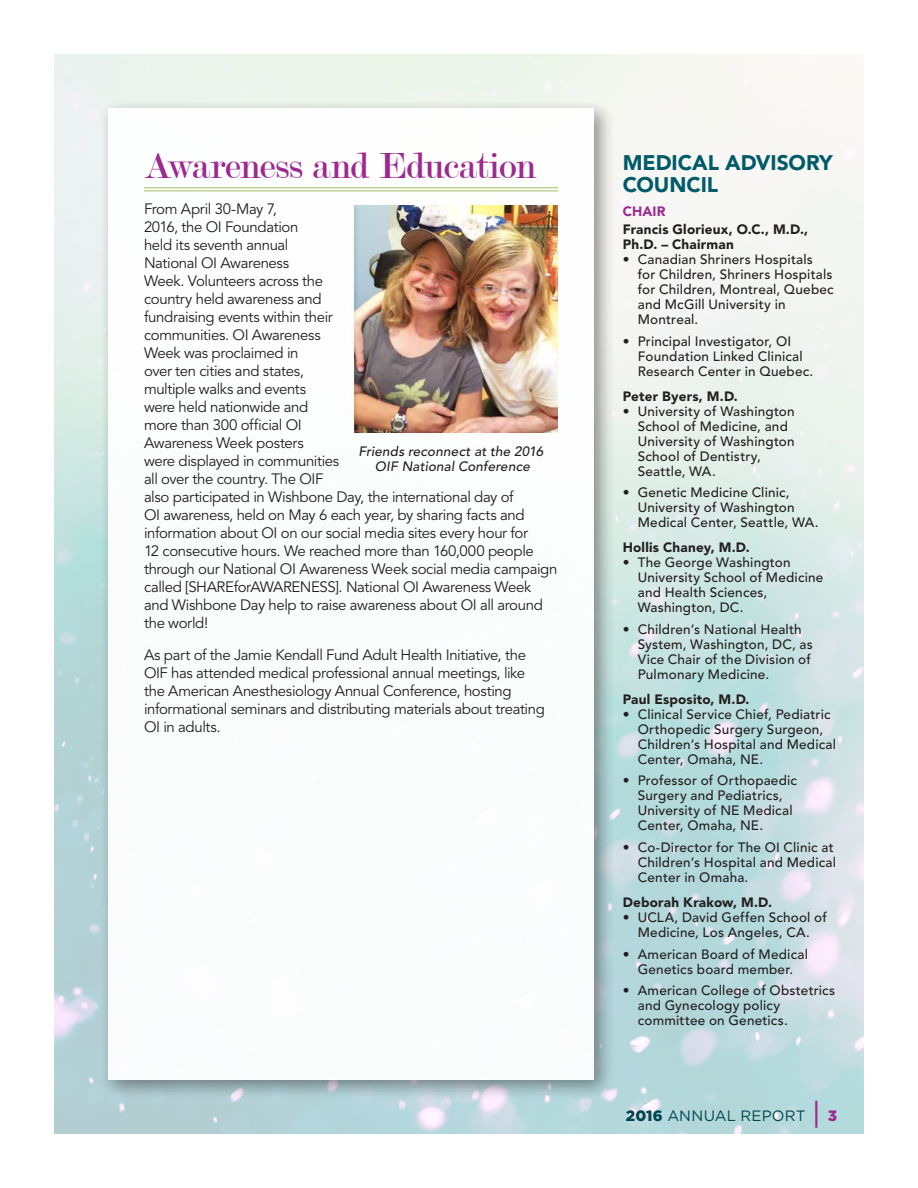
<style>
.page{position:relative;width:918px;height:1188px;background:#fff}
.page>*{position:absolute;margin:0;border:0;box-sizing:border-box;transform-origin:0 0}
.t1{font:39px "Modern";letter-spacing:-.02em;color:#9d2990}
.t2{font:900 21px/22.5px "Avenir LT Std";letter-spacing:-.005em;color:#005a68}
.t3{font:15px/18px "Avenir LT Std";letter-spacing:-.025em;color:#231f20}
.t4{font:15px "Gotham";letter-spacing:.015em;color:#00454f}
.t5{font:500 13.5px/15px "Avenir LT Std";letter-spacing:.015em;color:#231f20}
.t6{font:900 13.5px/15px "Avenir LT Std";letter-spacing:.015em;color:#231f20}
.t7{font:italic 500 13.5px/15px "Avenir LT Std";letter-spacing:.015em;color:#231f20;text-align:center}
.t8{font:900 13.5px "Avenir LT Std";letter-spacing:.01em;color:#9d2990}
.s1{font-weight:900}
.s2{font-family:"Avenir LT Std";font-weight:500;font-size:27px;color:#9d2990}
.s3{font-weight:900;color:#9d2990}
</style>
<div class="page">
<img style="left:54px;top:54px;width:810px;height:1080px">
<div style="left:99px;top:99px;width:516px;height:1002px;background:#231f20;opacity:.5"></div>
<div style="left:108px;top:108px;width:486px;height:972px;background:#fff"></div>
<hr style="left:144px;top:187px;width:414px;height:1px;background:#a3c160">
<hr style="left:144px;top:191px;width:414px;height:1px;background:#a3c160">
<img style="left:351px;top:205px;width:207px;height:227px">
<h1 class="t1" style="left:144px;top:147px;width:394px">Awareness and Education</h1>
<p class="t3" style="left:144px;top:201px;width:415px">From April 30-May 7,<br>2016, the OI Foundation<br>held its seventh annual<br>National OI Awareness<br>Week. Volunteers across the<br>country held awareness and<br>fundraising events within their<br>communities. OI Awareness<br>Week was proclaimed in<br>over ten cities and states,<br>multiple walks and events<br>were held nationwide and<br>more than 300 official OI<br>Awareness Week posters<br>were displayed in communities<br>all over the country. The OIF<br>also participated in Wishbone Day, the international day of<br>OI awareness, held on May 6 each year, by sharing facts and information about OI on our social media sites every hour for<br>12 consecutive hours. We reached more than 160,000 people through our National OI Awareness Week social media campaign called [SHAREforAWARENESS]. National OI Awareness Week and Wishbone Day help to raise awareness about OI all around the world!</p>
<p class="t3" style="left:144px;top:646px;width:402px">As part of the Jamie Kendall Fund Adult Health Initiative, the OIF has attended medical professional annual meetings, like the American Anesthesiology Annual Conference, hosting informational seminars and distributing materials about treating OI in adults.</p>
<p class="t7" style="left:358px;top:444px;width:186px">Friends reconnect at the 2016<br>OIF National Conference</p>
<h2 class="t2" style="left:623px;top:151px;width:212px">MEDICAL ADVISORY<br>COUNCIL</h2>
<p class="t8" style="left:623px;top:203px;width:44px">CHAIR</p>
<p class="t6" style="left:623px;top:222px;width:187px">Francis Glorieux, O.C., M.D.,<br>Ph.D. – Chairman</p>
<p class="t5" style="left:638px;top:252px;width:198px;text-indent:-15px">• Canadian Shriners Hospitals for Children, Shriners Hospitals for Children, Montreal, Quebec and McGill University in<br>Montreal.</p>
<p class="t5" style="left:638px;top:334px;width:177px;text-indent:-15px">• Principal Investigator, OI<br>Foundation Linked Clinical<br>Research Center in Quebec.</p>
<p class="t6" style="left:623px;top:388px;width:117px">Peter Byers, M.D.</p>
<p class="t5" style="left:638px;top:404px;width:158px;text-indent:-15px">• University of Washington<br>School of Medicine, and<br>University of Washington<br>School of Dentistry,<br>Seattle, WA.</p>
<p class="t5" style="left:638px;top:486px;width:182px;text-indent:-15px">• Genetic Medicine Clinic,<br>University of Washington<br>Medical Center, Seattle, WA.</p>
<p class="t6" style="left:623px;top:540px;width:129px">Hollis Chaney, M.D.</p>
<p class="t5" style="left:638px;top:555px;width:187px;text-indent:-15px">• The George Washington<br>University School of Medicine and Health Sciences,<br>Washington, DC.</p>
<p class="t5" style="left:638px;top:622px;width:177px;text-indent:-15px">• Children’s National Health<br>System, Washington, DC, as<br>Vice Chair of the Division of<br>Pulmonary Medicine.</p>
<p class="t6" style="left:623px;top:691px;width:128px">Paul Esposito, M.D.</p>
<p class="t5" style="left:638px;top:707px;width:200px;text-indent:-15px">• Clinical Service Chief, Pediatric<br>Orthopedic Surgery Surgeon,<br>Children’s Hospital and Medical<br>Center, Omaha, NE.</p>
<p class="t5" style="left:638px;top:773px;width:161px;text-indent:-15px">• Professor of Orthopaedic<br>Surgery and Pediatrics,<br>University of NE Medical<br>Center, Omaha, NE.</p>
<p class="t5" style="left:638px;top:840px;width:200px;text-indent:-15px">• Co-Director for The OI Clinic at<br>Children’s Hospital and Medical<br>Center in Omaha.</p>
<p class="t6" style="left:623px;top:895px;width:151px">Deborah Krakow, M.D.</p>
<p class="t5" style="left:623px;top:910px;width:206px;text-align:center">• UCLA, David Geffen School of<br>Medicine, Los Angeles, CA.</p>
<p class="t5" style="left:623px;top:947px;width:187px;text-align:center">• American Board of Medical<br>Genetics board member.</p>
<p class="t5" style="left:638px;top:983px;width:199px;text-indent:-15px">• American College of Obstetrics and Gynecology policy committee on Genetics.</p>
<p class="t4" style="left:626px;top:1106px;width:213px"><span class="s1">2016</span> ANNUAL REPORT <span class="s2">|</span> <span class="s3">3</span></p>
</div>
